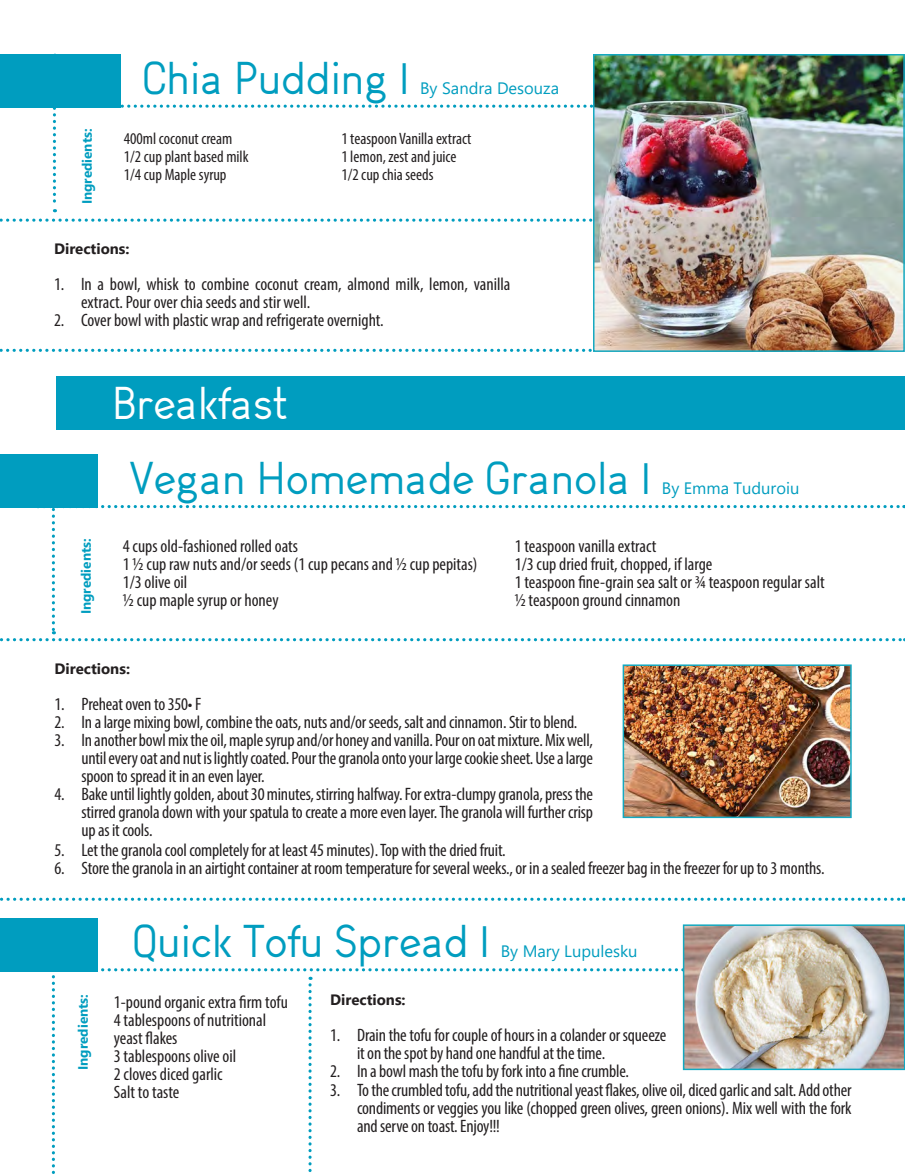
<style>
.page{position:relative;width:905px;height:1175px;background:#fff}
.page>*{position:absolute;margin:0;border:0;box-sizing:border-box;transform-origin:0 0}
.t1{font:45px "Arvin";color:#009dbf}
.t2{font:45px "Arvin";color:#fff}
.t3{font:condensed 18px/18px "Myriad Pro";letter-spacing:-.01em;color:#231f20}
.t4{font:condensed 16.5px "Myriad Pro";color:#231f20}
.t5{font:16.5px "Segoe UI";color:#009dbf}
.t6{font:700 15px "Segoe UI";color:#231f20}
.t7{font:700 13.5px "Segoe UI";color:#009dbf}
</style>
<div class="page">
<svg style="left:0;top:218px;width:593px;height:4px"></svg>
<div style="left:0;top:54px;width:120px;height:54px;background:#009dbf"></div>
<svg style="left:52px;top:54px;width:541px;height:158px"></svg>
<svg style="left:0;top:349px;width:592px;height:3px"></svg>
<img style="left:596px;top:57px;width:305px;height:292px">
<div style="left:593px;top:54px;width:311px;height:298px;border:2px solid #14a9c1"></div>
<div style="left:56px;top:376px;width:848px;height:54px;background:#009dbf"></div>
<svg style="left:0;top:897px;width:904px;height:3px"></svg>
<div style="left:0;top:454px;width:97px;height:54px;background:#009dbf"></div>
<svg style="left:0;top:481px;width:905px;height:160px"></svg>
<img style="left:625px;top:667px;width:223px;height:148px">
<div style="left:622px;top:664px;width:229px;height:154px;border:2px solid #14a9c1"></div>
<div style="left:0;top:917px;width:97px;height:54px;background:#009dbf"></div>
<svg style="left:38px;top:968px;width:866px;height:206px"></svg>
<img style="left:685px;top:927px;width:216px;height:140px">
<div style="left:682px;top:924px;width:222px;height:146px;border:2px solid #14a9c1"></div>
<p class="t1" style="left:143px;top:51px;width:268px">Chia Pudding |</p>
<p class="t5" style="left:420px;top:72px;width:140px">By Sandra Desouza</p>
<p class="t7" style="left:74px;top:204px;width:77px;rotate:-90deg">Ingredients:</p>
<p class="t4" style="left:341px;top:129px;width:132px">1 teaspoon Vanilla extract</p>
<p class="t4" style="left:124px;top:129px;width:110px">400ml coconut cream</p>
<p class="t4" style="left:124px;top:147px;width:126px">1/2 cup plant based milk</p>
<p class="t4" style="left:124px;top:165px;width:104px">1/4 cup Maple syrup</p>
<p class="t4" style="left:341px;top:147px;width:117px">1 lemon, zest and juice</p>
<p class="t4" style="left:341px;top:165px;width:94px">1/2 cup chia seeds</p>
<p class="t6" style="left:54px;top:234px;width:77px">Directions:</p>
<p class="t3" style="left:81px;top:274px;width:431px;text-indent:-27px">1. In a bowl, whisk to combine coconut cream, almond milk, lemon, vanilla extract. Pour over chia seeds and stir well.</p>
<p class="t3" style="left:54px;top:310px;width:331px">2. Cover bowl with plastic wrap and refrigerate overnight.</p>
<p class="t2" style="left:112px;top:376px;width:177px">Breakfast</p>
<p class="t1" style="left:130px;top:451px;width:522px">Vegan Homemade Granola |</p>
<p class="t5" style="left:662px;top:472px;width:139px">By Emma Tuduroiu</p>
<p class="t7" style="left:73px;top:614px;width:77px;rotate:-90deg">Ingredients:</p>
<p class="t3" style="left:514px;top:537px;width:143px">1 teaspoon vanilla extract</p>
<p class="t3" style="left:123px;top:537px;width:176px">4 cups old-fashioned rolled oats</p>
<p class="t3" style="left:123px;top:555px;width:356px">1 ½ cup raw nuts and/or seeds (1 cup pecans and ½ cup pepitas)</p>
<p class="t3" style="left:123px;top:573px;width:66px">1/3 olive oil</p>
<p class="t3" style="left:123px;top:591px;width:157px">½ cup maple syrup or honey</p>
<p class="t3" style="left:514px;top:555px;width:199px">1/3 cup dried fruit, chopped, if large</p>
<p class="t3" style="left:514px;top:573px;width:311px">1 teaspoon fine-grain sea salt or ¾ teaspoon regular salt</p>
<p class="t3" style="left:514px;top:591px;width:167px">½ teaspoon ground cinnamon</p>
<p class="t6" style="left:54px;top:654px;width:77px">Directions:</p>
<p class="t3" style="left:54px;top:694px;width:148px">1. Preheat oven to 350• F</p>
<p class="t3" style="left:54px;top:712px;width:524px">2. In a large mixing bowl, combine the oats, nuts and/or seeds, salt and cinnamon. Stir to blend.</p>
<p class="t3" style="left:81px;top:730px;width:513px;text-align:justify;text-indent:-27px">3. In another bowl mix the oil, maple syrup and/or honey and vanilla. Pour on oat mixture. Mix well, until every oat and nut is lightly coated. Pour the granola onto your large cookie sheet. Use a large spoon to spread it in an even layer.</p>
<p class="t3" style="left:81px;top:784px;width:513px;text-align:justify;text-indent:-27px">4. Bake until lightly golden, about 30 minutes, stirring halfway. For extra-clumpy granola, press the stirred granola down with your spatula to create a more even layer. The granola will further crisp up as it cools.</p>
<p class="t3" style="left:54px;top:841px;width:452px">5. Let the granola cool completely for at least 45 minutes). Top with the dried fruit.</p>
<p class="t3" style="left:54px;top:859px;width:771px">6. Store the granola in an airtight container at room temperature for several weeks., or in a sealed freezer bag in the freezer for up to 3 months.</p>
<p class="t1" style="left:130px;top:914px;width:361px">Quick Tofu Spread |</p>
<p class="t5" style="left:500px;top:935px;width:138px">By Mary Lupulesku</p>
<p class="t7" style="left:70px;top:1070px;width:77px;rotate:-90deg">Ingredients:</p>
<p class="t6" style="left:330px;top:985px;width:77px">Directions:</p>
<p class="t3" style="left:114px;top:992px;width:175px">1-pound organic extra firm tofu</p>
<p class="t3" style="left:114px;top:1010px;width:154px">4 tablespoons of nutritional yeast flakes</p>
<p class="t3" style="left:114px;top:1046px;width:124px">3 tablespoons olive oil</p>
<p class="t3" style="left:114px;top:1064px;width:110px">2 cloves diced garlic</p>
<p class="t3" style="left:114px;top:1082px;width:67px">Salt to taste</p>
<p class="t3" style="left:357px;top:1025px;width:311px;text-indent:-27px">1. Drain the tofu for couple of hours in a colander or squeeze it on the spot by hand one handful at the time.</p>
<p class="t3" style="left:330px;top:1061px;width:300px">2. In a bowl mash the tofu by fork into a fine crumble.</p>
<p class="t3" style="left:357px;top:1081px;width:496px;text-align:justify;text-indent:-27px">3. To the crumbled tofu, add the nutritional yeast flakes, olive oil, diced garlic and salt. Add other condiments or veggies you like (chopped green olives, green onions). Mix well with the fork and serve on toast. Enjoy!!!</p>
</div>
